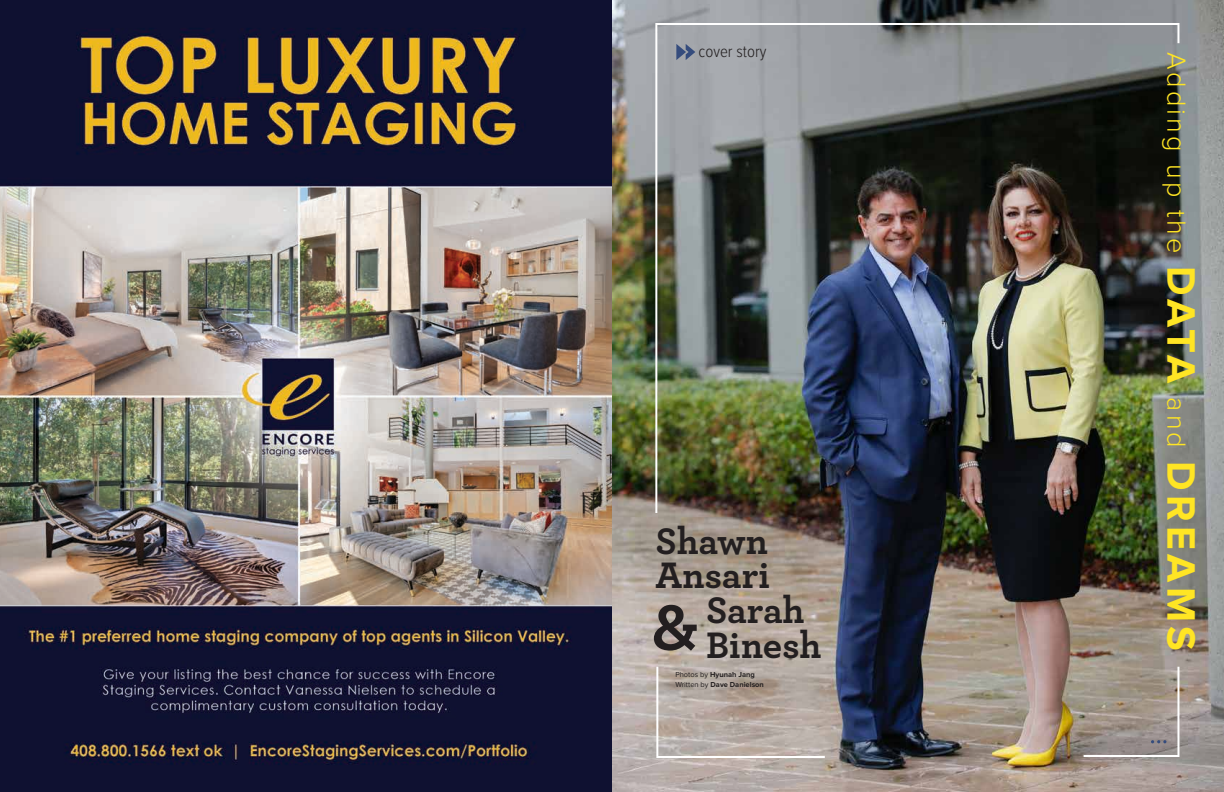
<style>
.page{position:relative;width:1224px;height:792px;background:#fff}
.page>*{position:absolute;margin:0;border:0;box-sizing:border-box;transform-origin:0 0}
.t1{font:700 38.7px "Archer Pro";letter-spacing:-.005em;color:#231f20}
.t2{font:300 27.1px "Proxima Nova";letter-spacing:.11em;color:#ffe524}
.t3{font:300 17px "Proxima Nova Cond";color:#231f20}
.t4{font:700 7.5px/10px "Proxima Nova";color:#231f20}
.s1{font-weight:700;font-size:41.1px}
.s2{font-weight:400}
</style>
<div class="page">
<img style="left:612px;top:0;width:612px;height:792px">
<img style="left:0;top:0;width:612px;height:792px">
<svg style="left:655px;top:665px;width:172px;height:94px;background:#b7aca4"></svg>
<img style="left:654px;top:22px;width:526px;height:493px">
<svg style="left:1082px;top:665px;width:98px;height:93px;background:#a0968d"></svg>
<h3 class="t3" style="left:699px;top:44px;width:69px">cover story</h3>
<h2 class="t2" style="left:1189px;top:52px;width:601px;rotate:90deg">Adding up the <span class="s1">DATA</span> and <span class="s1">DREAMS</span></h2>
<p class="t4" style="left:675px;top:670px;width:90px"><span class="s2">Photos by</span> Hyunah Jang<br><span class="s2">Written by</span> Dave Danielson</p>
<h1 class="t1" style="left:656px;top:510px;width:114px">Shawn</h1>
<h1 class="t1" style="left:656px;top:545px;width:116px">Ansari</h1>
<h1 class="t1" style="left:706px;top:580px;width:100px">Sarah</h1>
<h1 class="t1" style="left:652px;top:614px;width:171px"><sup>&amp;</sup> Binesh</h1>
</div>
